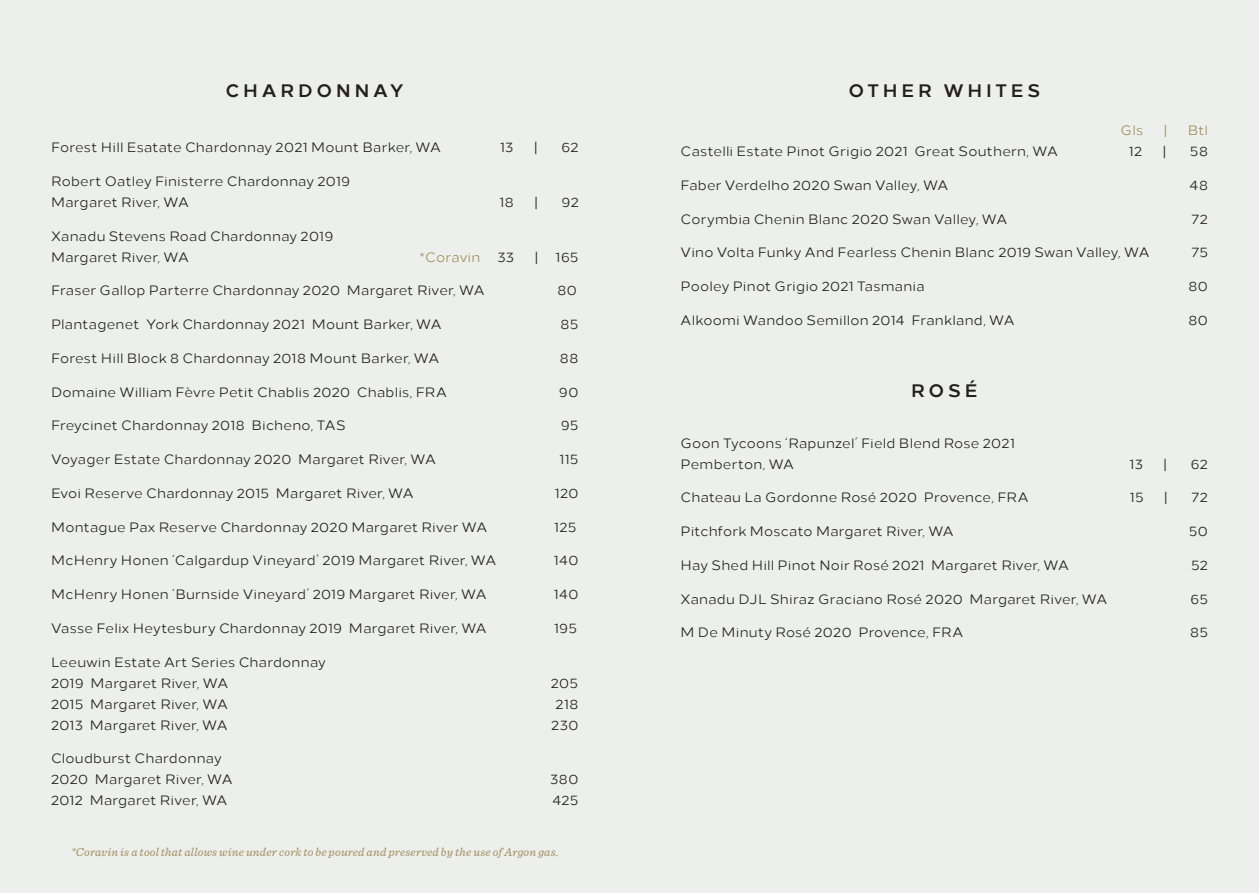
<style>
.page{position:relative;width:1259px;height:893px;background:#edefec}
.page>*{position:absolute;margin:0;border:0;box-sizing:border-box;transform-origin:0 0}
.Food{font:700 18px "Loew";letter-spacing:.21em;color:#231f20}
.Menu_Heading{font:700 18px "Loew";letter-spacing:.205em;color:#231f20}
.Food-2{font:13.5px/21px "Loew";letter-spacing:.02em;color:#231f20}
.Food-3{font:13.5px "Loew";letter-spacing:.02em;color:#a08d5c}
.Food-4{font:italic 12px "Sentinel";letter-spacing:.015em;color:#a08d5c}
</style>
<div class="page">
<p class="Food" style="left:225px;top:76px;width:180px">CHARDONNAY</p>
<p class="Food-2" style="left:51px;top:135px;width:391px">Forest Hill Esatate Chardonnay 2021 Mount Barker, WA</p>
<p class="Food-2" style="left:500px;top:135px;width:15px">13</p>
<p class="Food-2" style="left:534px;top:135px;width:6px">|</p>
<p class="Food-2" style="left:561px;top:135px;width:18px">62</p>
<p class="Food-2" style="left:51px;top:169px;width:301px">Robert Oatley Finisterre Chardonnay 2019<br>Margaret River, WA</p>
<p class="Food-2" style="left:499px;top:190px;width:16px">18</p>
<p class="Food-2" style="left:534px;top:190px;width:6px">|</p>
<p class="Food-2" style="left:562px;top:190px;width:18px">92</p>
<p class="Food-2" style="left:51px;top:224px;width:284px">Xanadu Stevens Road Chardonnay 2019<br>Margaret River, WA</p>
<p class="Food-3" style="left:419px;top:246px;width:62px">*Coravin</p>
<p class="Food-2" style="left:497px;top:245px;width:18px">33</p>
<p class="Food-2" style="left:534px;top:245px;width:6px">|</p>
<p class="Food-2" style="left:555px;top:245px;width:24px">165</p>
<p class="Food-2" style="left:51px;top:279px;width:435px">Fraser Gallop Parterre Chardonnay 2020 Margaret River, WA</p>
<p class="Food-2" style="left:557px;top:279px;width:21px">80</p>
<p class="Food-2" style="left:51px;top:312px;width:392px">Plantagenet York Chardonnay 2021 Mount Barker, WA</p>
<p class="Food-2" style="left:560px;top:312px;width:19px">85</p>
<p class="Food-2" style="left:51px;top:346px;width:390px">Forest Hill Block 8 Chardonnay 2018 Mount Barker, WA</p>
<p class="Food-2" style="left:560px;top:346px;width:20px">88</p>
<p class="Food-2" style="left:51px;top:380px;width:397px">Domaine William Fèvre Petit Chablis 2020 Chablis, FRA</p>
<p class="Food-2" style="left:559px;top:380px;width:21px">90</p>
<p class="Food-2" style="left:51px;top:414px;width:296px">Freycinet Chardonnay 2018 Bicheno, TAS</p>
<p class="Food-2" style="left:561px;top:414px;width:19px">95</p>
<p class="Food-2" style="left:51px;top:448px;width:386px">Voyager Estate Chardonnay 2020 Margaret River, WA</p>
<p class="Food-2" style="left:559px;top:448px;width:20px">115</p>
<p class="Food-2" style="left:51px;top:481px;width:364px">Evoi Reserve Chardonnay 2015 Margaret River, WA</p>
<p class="Food-2" style="left:555px;top:481px;width:25px">120</p>
<p class="Food-2" style="left:51px;top:515px;width:438px">Montague Pax Reserve Chardonnay 2020 Margaret River WA</p>
<p class="Food-2" style="left:554px;top:515px;width:24px">125</p>
<p class="Food-2" style="left:51px;top:549px;width:447px">McHenry Honen ‘Calgardup Vineyard’ 2019 Margaret River, WA</p>
<p class="Food-2" style="left:554px;top:549px;width:26px">140</p>
<p class="Food-2" style="left:51px;top:583px;width:437px">McHenry Honen ‘Burnside Vineyard’ 2019 Margaret River, WA</p>
<p class="Food-2" style="left:554px;top:583px;width:26px">140</p>
<p class="Food-2" style="left:51px;top:616px;width:437px">Vasse Felix Heytesbury Chardonnay 2019 Margaret River, WA</p>
<p class="Food-2" style="left:554px;top:616px;width:24px">195</p>
<p class="Food-2" style="left:51px;top:650px;width:276px">Leeuwin Estate Art Series Chardonnay<br>2019 Margaret River, WA</p>
<p class="Food-2" style="left:551px;top:671px;width:29px">205</p>
<p class="Food-2" style="left:51px;top:692px;width:178px">2015 Margaret River, WA</p>
<p class="Food-2" style="left:555px;top:692px;width:24px">218</p>
<p class="Food-2" style="left:51px;top:713px;width:178px">2013 Margaret River, WA</p>
<p class="Food-2" style="left:551px;top:713px;width:29px">230</p>
<p class="Food-2" style="left:51px;top:747px;width:183px">Cloudburst Chardonnay<br>2020 Margaret River, WA</p>
<p class="Food-2" style="left:550px;top:768px;width:30px">380</p>
<p class="Food-2" style="left:51px;top:789px;width:178px">2012 Margaret River, WA</p>
<p class="Food-2" style="left:552px;top:789px;width:27px">425</p>
<p class="Food-4" style="left:71px;top:843px;width:489px">*Coravin is a tool that allows wine under cork to be poured and preserved by the use of Argon gas.</p>
<p class="Menu_Heading" style="left:848px;top:76px;width:193px">OTHER WHITES</p>
<p class="Food-3" style="left:1120px;top:120px;width:24px">Gls</p>
<p class="Food-3" style="left:1163px;top:120px;width:6px">|</p>
<p class="Food-3" style="left:1187px;top:120px;width:22px">Btl</p>
<p class="Food-2" style="left:680px;top:139px;width:379px">Castelli Estate Pinot Grigio 2021 Great Southern, WA</p>
<p class="Food-2" style="left:1129px;top:139px;width:15px">12</p>
<p class="Food-2" style="left:1162px;top:139px;width:6px">|</p>
<p class="Food-2" style="left:1190px;top:139px;width:19px">58</p>
<p class="Food-2" style="left:680px;top:173px;width:269px">Faber Verdelho 2020 Swan Valley, WA</p>
<p class="Food-2" style="left:1189px;top:173px;width:20px">48</p>
<p class="Food-2" style="left:680px;top:207px;width:328px">Corymbia Chenin Blanc 2020 Swan Valley, WA</p>
<p class="Food-2" style="left:1191px;top:207px;width:18px">72</p>
<p class="Food-2" style="left:680px;top:241px;width:470px">Vino Volta Funky And Fearless Chenin Blanc 2019 Swan Valley, WA</p>
<p class="Food-2" style="left:1191px;top:241px;width:18px">75</p>
<p class="Food-2" style="left:680px;top:274px;width:246px">Pooley Pinot Grigio 2021 Tasmania</p>
<p class="Food-2" style="left:1188px;top:274px;width:21px">80</p>
<p class="Food-2" style="left:680px;top:308px;width:335px">Alkoomi Wandoo Semillon 2014 Frankland, WA</p>
<p class="Food-2" style="left:1188px;top:308px;width:21px">80</p>
<p class="Food" style="left:911px;top:376px;width:67px">ROSÉ</p>
<p class="Food-2" style="left:680px;top:431px;width:336px">Goon Tycoons ‘Rapunzel’ Field Blend Rose 2021<br>Pemberton, WA</p>
<p class="Food-2" style="left:1129px;top:452px;width:15px">13</p>
<p class="Food-2" style="left:1163px;top:452px;width:6px">|</p>
<p class="Food-2" style="left:1191px;top:452px;width:18px">62</p>
<p class="Food-2" style="left:680px;top:486px;width:349px">Chateau La Gordonne Rosé 2020 Provence, FRA</p>
<p class="Food-2" style="left:1130px;top:486px;width:15px">15</p>
<p class="Food-2" style="left:1164px;top:486px;width:6px">|</p>
<p class="Food-2" style="left:1191px;top:486px;width:18px">72</p>
<p class="Food-2" style="left:680px;top:520px;width:275px">Pitchfork Moscato Margaret River, WA</p>
<p class="Food-2" style="left:1189px;top:520px;width:20px">50</p>
<p class="Food-2" style="left:680px;top:553px;width:390px">Hay Shed Hill Pinot Noir Rosé 2021 Margaret River, WA</p>
<p class="Food-2" style="left:1191px;top:553px;width:18px">52</p>
<p class="Food-2" style="left:680px;top:587px;width:428px">Xanadu DJL Shiraz Graciano Rosé 2020 Margaret River, WA</p>
<p class="Food-2" style="left:1190px;top:587px;width:19px">65</p>
<p class="Food-2" style="left:680px;top:621px;width:284px">M De Minuty Rosé 2020 Provence, FRA</p>
<p class="Food-2" style="left:1190px;top:621px;width:19px">85</p>
</div>
